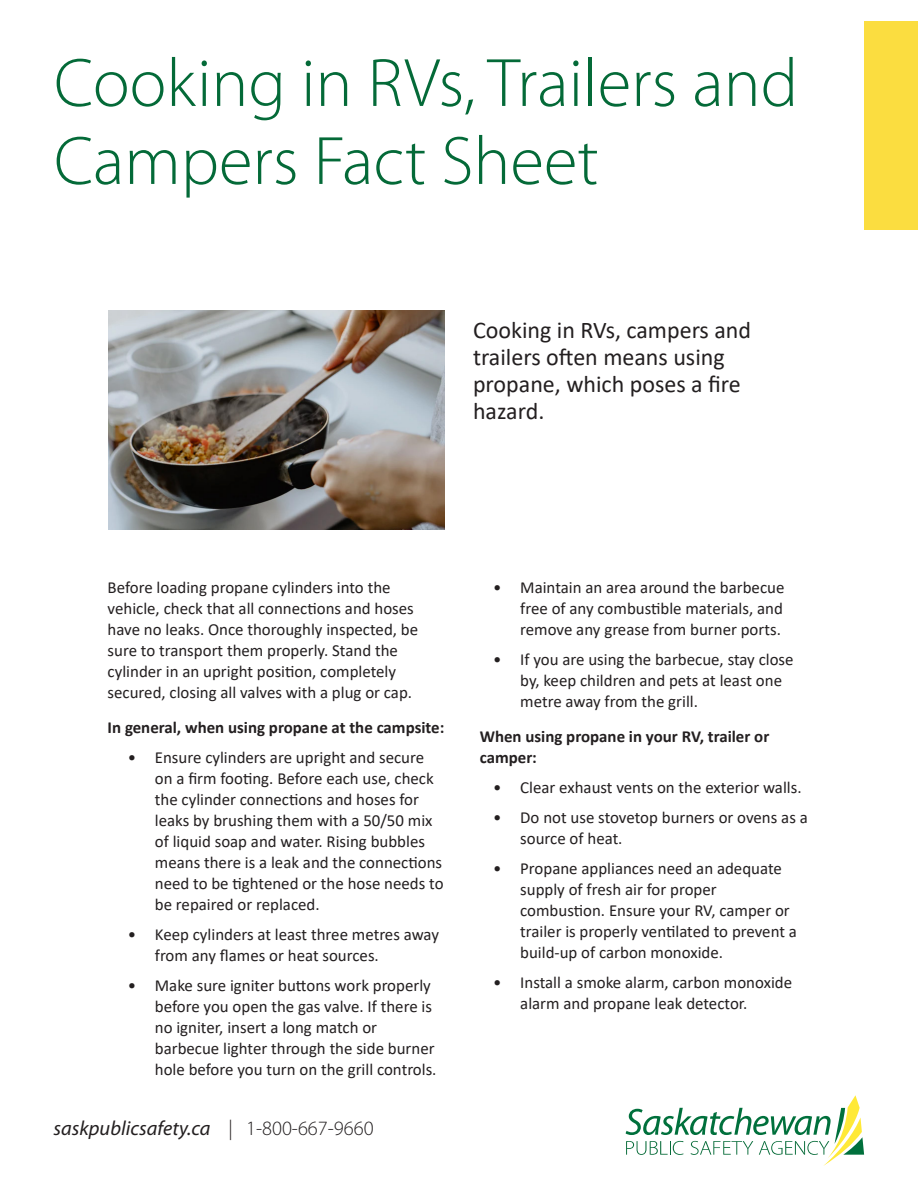
<style>
.page{position:relative;width:918px;height:1188px;background:#fff}
.page>*{position:absolute;margin:0;border:0;box-sizing:border-box;transform-origin:0 0}
.t1{font:300 69px/78px "Myriad Pro";color:#046a38}
.t2{font:24px "Calibri";color:#231f20}
.t3{font:italic 20.4px "Myriad Pro";color:#231f20}
.t4{font:16.8px/21px "Calibri";color:#231f20}
.t5{font:700 16.8px "Calibri";color:#231f20}
.s1{font-weight:300;font-style:normal}
</style>
<div class="page">
<img style="left:108px;top:310px;width:337px;height:219px">
<svg style="left:626px;top:1095px;width:238px;height:71px"></svg>
<div style="left:864px;top:21px;width:54px;height:209px;background:#fbdd40"></div>
<p class="t1" style="left:54px;top:43px;width:746px">Cooking in RVs, Trailers and<br>Campers Fact Sheet</p>
<p class="t2" style="left:473px;top:314px;width:280px">Cooking in RVs, campers and</p>
<p class="t2" style="left:473px;top:341px;width:253px">trailers often means using</p>
<p class="t2" style="left:473px;top:368px;width:269px">propane, which poses a fire</p>
<p class="t2" style="left:473px;top:395px;width:73px">hazard.</p>
<p class="t4" style="left:108px;top:577px;width:284px">Before loading propane cylinders into the</p>
<p class="t4" style="left:108px;top:598px;width:312px">vehicle, check that all connections and hoses have no leaks. Once thoroughly inspected, be sure to transport them properly. Stand the</p>
<p class="t4" style="left:108px;top:661px;width:290px">cylinder in an upright position, completely</p>
<p class="t4" style="left:108px;top:682px;width:306px">secured, closing all valves with a plug or cap.</p>
<p class="t5" style="left:108px;top:715px;width:338px">In general, when using propane at the campsite:</p>
<p class="t4" style="left:155px;top:746px;width:290px;text-indent:-27px">• Ensure cylinders are upright and secure on a firm footing. Before each use, check the cylinder connections and hoses for leaks by brushing them with a 50/50 mix of liquid soap and water. Rising bubbles means there is a leak and the connections need to be tightened or the hose needs to be repaired or replaced.</p>
<p class="t4" style="left:155px;top:923px;width:286px;text-indent:-27px">• Keep cylinders at least three metres away from any flames or heat sources.</p>
<p class="t4" style="left:155px;top:974px;width:283px;text-indent:-27px">• Make sure igniter buttons work properly before you open the gas valve. If there is no igniter, insert a long match or barbecue lighter through the side burner hole before you turn on the grill controls.</p>
<p class="t3" style="left:54px;top:1115px;width:322px">saskpublicsafety.ca <span class="s1">| 1-800-667-9660</span></p>
<p class="t4" style="left:520px;top:577px;width:266px;text-align:justify;text-indent:-27px">• Maintain an area around the barbecue free of any combustible materials, and remove any grease from burner ports.</p>
<p class="t4" style="left:520px;top:649px;width:275px;text-indent:-27px">• If you are using the barbecue, stay close by, keep children and pets at least one metre away from the grill.</p>
<p class="t5" style="left:480px;top:724px;width:291px">When using propane in your RV, trailer or</p>
<p class="t5" style="left:480px;top:745px;width:59px">camper:</p>
<p class="t4" style="left:493px;top:776px;width:310px">• Clear exhaust vents on the exterior walls.</p>
<p class="t4" style="left:520px;top:806px;width:289px;text-indent:-27px">• Do not use stovetop burners or ovens as a source of heat.</p>
<p class="t4" style="left:520px;top:857px;width:278px;text-indent:-27px">• Propane appliances need an adequate supply of fresh air for proper combustion. Ensure your RV, camper or trailer is properly ventilated to prevent a build-up of carbon monoxide.</p>
<p class="t4" style="left:520px;top:971px;width:273px;text-indent:-27px">• Install a smoke alarm, carbon monoxide alarm and propane leak detector.</p>
</div>
